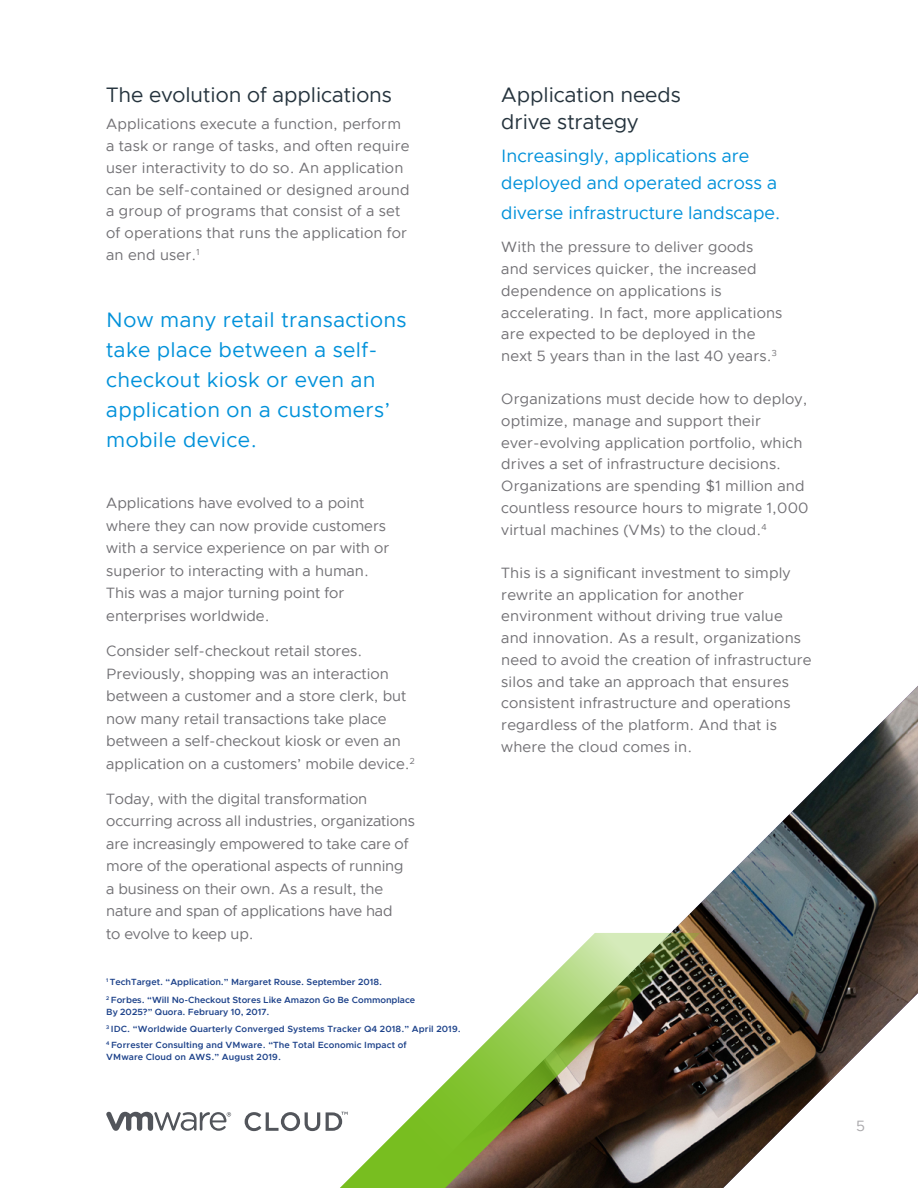
<style>
.page{position:relative;width:918px;height:1188px;background:#fff}
.page>*{position:absolute;margin:0;border:0;box-sizing:border-box;transform-origin:0 0}
.Intro_copy{font:21px/30px "Metropolis";letter-spacing:.02em;color:#0091da}
.Subhead_1{font:21px/27px "Metropolis";color:#25333d}
.Subhead_2{font:18px/27px "Metropolis";color:#0091da}
.Body{font:15px/21.8px "Metropolis";letter-spacing:.01em;color:#717074}
.Body_text{font:15px/22.5px "Metropolis";color:#717074}
.t1{font:15px "Metropolis";color:#aaa9ac}
.Reference_font{font:600 9px/12px "Metropolis";letter-spacing:.01em;color:#1d428a}
</style>
<div class="page">
<img style="left:670px;top:686px;width:248px;height:502px">
<svg style="left:340px;top:933px;width:360px;height:255px"></svg>
<svg style="left:106px;top:1112px;width:125px;height:19px"></svg>
<svg style="left:245px;top:1112px;width:75px;height:19px"></svg>
<svg style="left:326px;top:1112px;width:22px;height:19px"></svg>
<p class="Subhead_1" style="left:106px;top:81px;width:287px">The evolution of applications</p>
<p class="Body" style="left:106px;top:113px;width:305px">Applications execute a function, perform a task or range of tasks, and often require user interactivity to do so. An application can be self-contained or designed around a group of programs that consist of a set of operations that runs the application for an end user.<sup>1</sup></p>
<p class="Intro_copy" style="left:106px;top:304px;width:302px">Now many retail transactions take place between a self&shy;checkout kiosk or even an application on a customers’ mobile device.</p>
<p class="Body_text" style="left:106px;top:492px;width:284px">Applications have evolved to a point where they can now provide customers with a service experience on par with or superior to interacting with a human.<br>This was a major turning point for enterprises worldwide.</p>
<p class="Body_text" style="left:106px;top:640px;width:310px">Consider self-checkout retail stores.<br>Previously, shopping was an interaction between a customer and a store clerk, but now many retail transactions take place between a self-checkout kiosk or even an application on a customers’ mobile device.<sup>2</sup></p>
<p class="Body_text" style="left:106px;top:788px;width:310px">Today, with the digital transformation occurring across all industries, organizations are increasingly empowered to take care of more of the operational aspects of running a business on their own. As a result, the nature and span of applications have had<br>to evolve to keep up.</p>
<p class="Reference_font" style="left:106px;top:976px;width:277px"><sup>1</sup> TechTarget. “Application.” Margaret Rouse. September 2018.</p>
<p class="Reference_font" style="left:106px;top:994px;width:310px"><sup>2</sup> Forbes. “Will No-Checkout Stores Like Amazon Go Be Commonplace<br>By 2025?” Quora. February 10, 2017.</p>
<p class="Reference_font" style="left:106px;top:1023px;width:356px"><sup>3</sup> IDC. “Worldwide Quarterly Converged Systems Tracker Q4 2018.” April 2019.</p>
<p class="Reference_font" style="left:106px;top:1039px;width:302px"><sup>4</sup> Forrester Consulting and VMware. “The Total Economic Impact of<br>VMware Cloud on AWS.” August 2019.</p>
<p class="Subhead_1" style="left:501px;top:81px;width:181px">Application needs drive strategy</p>
<p class="Subhead_2" style="left:501px;top:142px;width:277px">Increasingly, applications are deployed and operated across a</p>
<p class="Subhead_2" style="left:501px;top:199px;width:281px">diverse infrastructure landscape.</p>
<p class="Body" style="left:501px;top:236px;width:283px">With the pressure to deliver goods and services quicker, the increased dependence on applications is accelerating. In fact, more applications are expected to be deployed in the next 5 years than in the last 40 years.<sup>3</sup></p>
<p class="Body" style="left:501px;top:388px;width:309px">Organizations must decide how to deploy, optimize, manage and support their ever-evolving application portfolio, which drives a set of infrastructure decisions.<br>Organizations are spending $1 million and countless resource hours to migrate 1,000 virtual machines (VMs) to the cloud.<sup>4</sup></p>
<p class="Body" style="left:501px;top:562px;width:312px">This is a significant investment to simply rewrite an application for another environment without driving true value and innovation. As a result, organizations need to avoid the creation of infrastructure silos and take an approach that ensures consistent infrastructure and operations regardless of the platform. And that is where the cloud comes in.</p>
<p class="t1" style="left:856px;top:1116px;width:10px">5</p>
</div>
